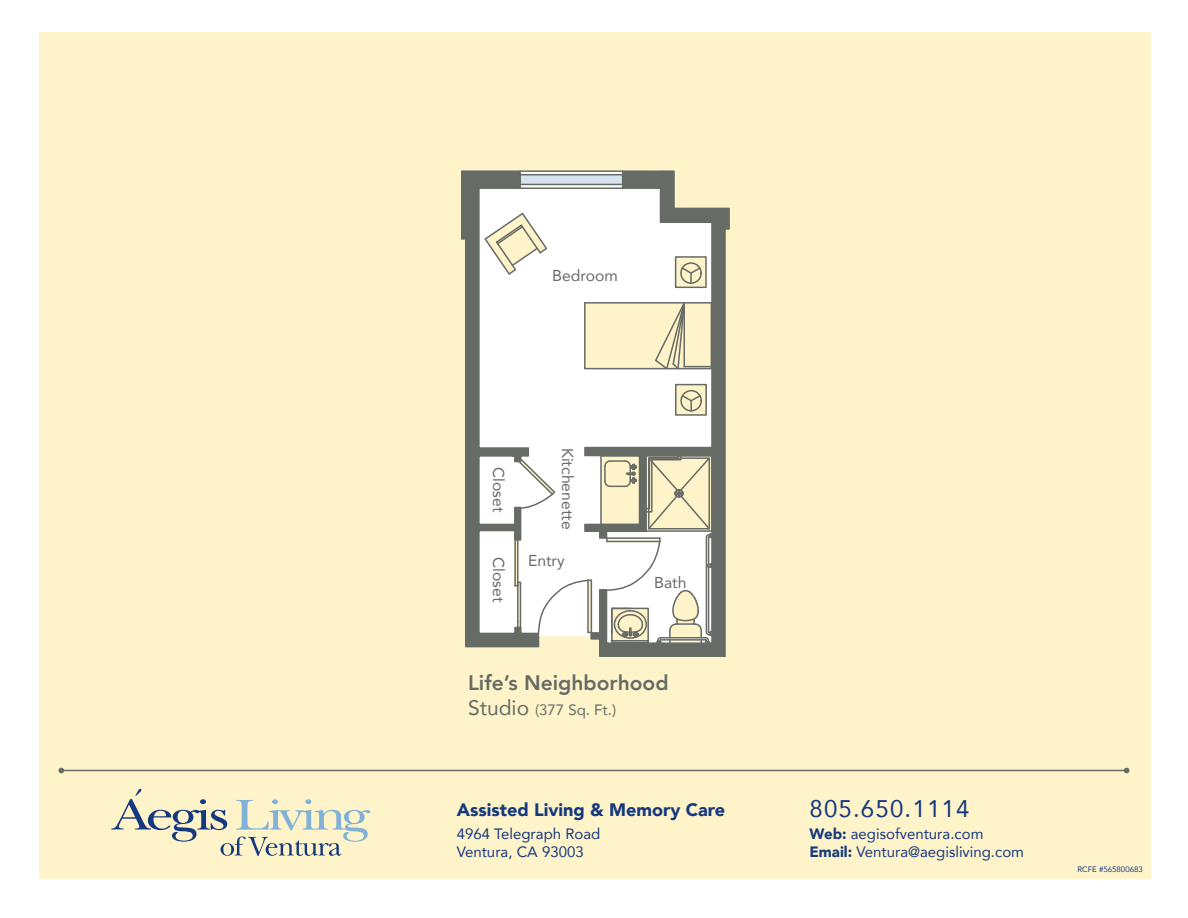
<style>
.page{position:relative;width:1188px;height:918px;background:#fff}
.page>*{position:absolute;margin:0;border:0;box-sizing:border-box;transform-origin:0 0}
.t1{font:24px "Avenir";letter-spacing:.05em;color:#15397f}
.t2{font:800 21px "Avenir";color:#666b66}
.t3{font:900 18px "Avenir";color:#15397f}
.t4{font:15.75px "Avenir";color:#666b66}
.t5{font:15px/18px "Avenir";color:#15397f}
.t6{font:15px "Avenir";color:#666b66}
.t7{font:7.8px "Avenir";color:#15397f}
.s1{font-size:21px}
.s2{font-weight:900}
</style>
<div class="page">
<div style="left:39px;top:33px;width:1112px;height:846px;background:#fff3ca"></div>
<hr style="left:61px;top:770px;width:1066px;height:1px;background:#666b66">
<svg style="left:58px;top:768px;width:6px;height:5px"></svg>
<svg style="left:1124px;top:768px;width:6px;height:5px"></svg>
<svg style="left:599px;top:207px;width:131px;height:450px"></svg>
<svg style="left:461px;top:170px;width:251px;height:478px"></svg>
<svg style="left:111px;top:789px;width:259px;height:67px"></svg>
<p class="t4" style="left:552px;top:262px;width:67px">Bedroom</p>
<p class="t4" style="left:511px;top:467px;width:47px;rotate:90deg">Closet</p>
<p class="t4" style="left:511px;top:557px;width:47px;rotate:90deg">Closet</p>
<p class="t4" style="left:580px;top:448px;width:83px;rotate:90deg">Kitchenette</p>
<p class="t4" style="left:528px;top:548px;width:38px">Entry</p>
<p class="t4" style="left:654px;top:570px;width:34px">Bath</p>
<h2 class="t2" style="left:468px;top:664px;width:202px">Life’s Neighborhood</h2>
<p class="t6" style="left:468px;top:698px;width:150px"><span class="s1">Studio</span> (377 Sq. Ft.)</p>
<p class="t3" style="left:457px;top:794px;width:270px">Assisted Living &amp; Memory Care</p>
<p class="t5" style="left:457px;top:824px;width:145px">4964 Telegraph Road<br>Ventura, CA 93003</p>
<h1 class="t1" style="left:809px;top:789px;width:161px">805.650.1114</h1>
<p class="t5" style="left:809px;top:824px;width:216px"><span class="s2">Web:</span> aegisofventura.com<br><span class="s2">Email:</span> Ventura@aegisliving.com</p>
<p class="t7" style="left:1078px;top:863px;width:67px">RCFE #565800683</p>
</div>
